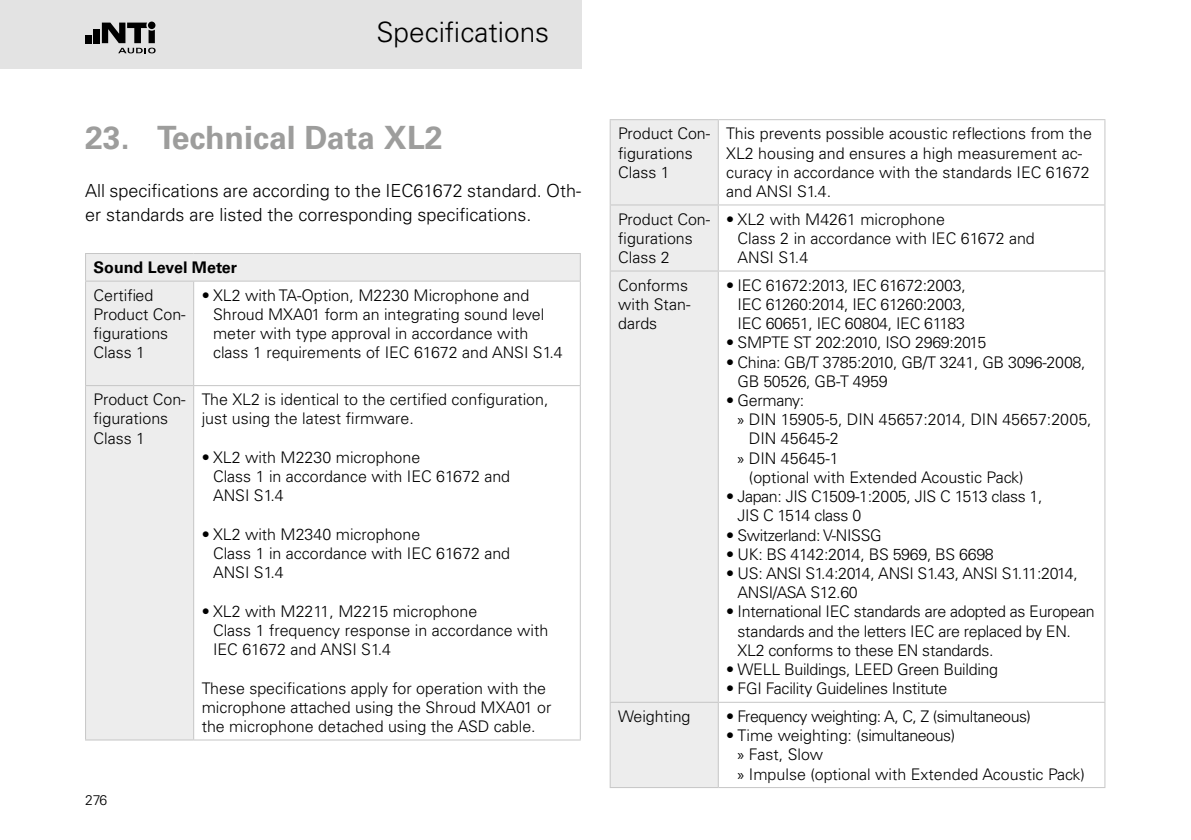
<style>
.page{position:relative;width:1191px;height:840px;background:#fff}
.page>*{position:absolute;margin:0;border:0;box-sizing:border-box;transform-origin:0 0}
.M05_Heading_1{font:700 32px "Univers LT Std";color:#9d9d9c}
.t1{font:300 28px "Univers LT Std";color:#000}
.M10_Text{font:300 18px/24px "Univers LT Std";color:#000}
.M63_Specifications_n{font:300 16px/19.2px "Univers LT Std";color:#000}
.M63_Specifications_n-2{font:300 16px/19.2px "Univers LT Std";letter-spacing:-.02em;color:#000}
.M61_Specifications_T{font:300 16px/19.2px "Univers LT Std";color:#000}
.M63_Specifications_n-3{font:300 16px "Univers LT Std";letter-spacing:-.03em;color:#000}
.M60_Specifications_H{font:700 16px "Univers LT Std";color:#000}
.t2{font:300 14px "Univers LT Std";color:#000}
.s1{font-family:"Myriad Pro";font-weight:400}
</style>
<div class="page">
<div style="left:0;top:0;width:581px;height:68px;background:#e3e3e3"></div>
<div style="left:93px;top:29px;width:7px;height:14px;background:#000"></div>
<div style="left:85px;top:35px;width:6px;height:8px;background:#000"></div>
<svg style="left:102px;top:23px;width:53px;height:30px"></svg>
<div style="left:148px;top:22px;width:7px;height:7px;background:#000;border-radius:50%"></div>
<svg style="left:86px;top:254px;width:494px;height:485px"></svg>
<hr style="left:85px;top:253px;width:109px;height:1px;background:#c6c6c6">
<svg style="left:85px;top:254px;width:1px;height:26px"></svg>
<hr style="left:194px;top:253px;width:387px;height:1px;background:#c6c6c6">
<svg style="left:580px;top:254px;width:1px;height:26px"></svg>
<hr style="left:85px;top:280px;width:109px;height:1px;background:#c6c6c6">
<hr style="left:85px;top:281px;width:1px;height:104px;background:#c6c6c6">
<hr style="left:194px;top:280px;width:387px;height:1px;background:#c6c6c6">
<hr style="left:193px;top:281px;width:1px;height:104px;background:#c6c6c6">
<hr style="left:580px;top:281px;width:1px;height:104px;background:#c6c6c6">
<hr style="left:85px;top:385px;width:109px;height:1px;background:#c6c6c6">
<hr style="left:85px;top:386px;width:1px;height:353px;background:#c6c6c6">
<hr style="left:194px;top:385px;width:387px;height:1px;background:#c6c6c6">
<hr style="left:193px;top:386px;width:1px;height:353px;background:#c6c6c6">
<hr style="left:580px;top:386px;width:1px;height:353px;background:#c6c6c6">
<hr style="left:85px;top:739px;width:109px;height:1px;background:#c6c6c6">
<hr style="left:194px;top:739px;width:387px;height:1px;background:#c6c6c6">
<div style="left:610px;top:120px;width:108px;height:666px;background:#ededed"></div>
<hr style="left:609px;top:119px;width:109px;height:1px;background:#c6c6c6">
<hr style="left:609px;top:120px;width:1px;height:84px;background:#c6c6c6">
<hr style="left:718px;top:119px;width:387px;height:1px;background:#c6c6c6">
<hr style="left:718px;top:120px;width:1px;height:84px;background:#c6c6c6">
<hr style="left:1104px;top:120px;width:1px;height:84px;background:#c6c6c6">
<hr style="left:609px;top:204px;width:109px;height:1px;background:#c6c6c6">
<hr style="left:609px;top:205px;width:1px;height:65px;background:#c6c6c6">
<hr style="left:718px;top:204px;width:387px;height:1px;background:#c6c6c6">
<hr style="left:718px;top:205px;width:1px;height:65px;background:#c6c6c6">
<hr style="left:1104px;top:205px;width:1px;height:65px;background:#c6c6c6">
<hr style="left:609px;top:270px;width:109px;height:1px;background:#c6c6c6">
<hr style="left:609px;top:271px;width:1px;height:430px;background:#c6c6c6">
<hr style="left:718px;top:270px;width:387px;height:1px;background:#c6c6c6">
<hr style="left:718px;top:271px;width:1px;height:430px;background:#c6c6c6">
<hr style="left:1104px;top:271px;width:1px;height:430px;background:#c6c6c6">
<hr style="left:609px;top:701px;width:109px;height:1px;background:#c6c6c6">
<hr style="left:609px;top:702px;width:1px;height:84px;background:#c6c6c6">
<hr style="left:718px;top:701px;width:387px;height:1px;background:#c6c6c6">
<hr style="left:718px;top:702px;width:1px;height:84px;background:#c6c6c6">
<hr style="left:1104px;top:702px;width:1px;height:84px;background:#c6c6c6">
<hr style="left:609px;top:786px;width:109px;height:1px;background:#c6c6c6">
<hr style="left:718px;top:786px;width:387px;height:1px;background:#c6c6c6">
<h2 class="t1" style="left:376px;top:15px;width:174px">Specifications</h2>
<p class="M05_Heading_1" style="left:85px;top:119px;width:359px">23. Technical Data XL2</p>
<p class="M10_Text" style="left:85px;top:178px;width:498px">All specifications are according to the IEC61672 standard. Oth&shy;er standards are listed the corresponding specifications.</p>
<p class="M60_Specifications_H" style="left:94px;top:258px;width:145px">Sound Level Meter</p>
<p class="M61_Specifications_T" style="left:94px;top:285px;width:94px">Certified<br>Product Con&shy;figurations</p>
<p class="M61_Specifications_T" style="left:94px;top:343px;width:53px">Class 1</p>
<p class="M63_Specifications_n" style="left:213px;top:285px;width:351px;text-indent:-11px">• XL2 with TA-Option, M2230 Microphone and Shroud MXA01 form an integrating sound level meter with type approval in accordance with class 1 requirements of IEC 61672 and ANSI S1.4</p>
<p class="M61_Specifications_T" style="left:94px;top:390px;width:94px">Product Con&shy;figurations</p>
<p class="M61_Specifications_T" style="left:94px;top:428px;width:53px">Class 1</p>
<p class="M63_Specifications_n" style="left:202px;top:390px;width:348px">The XL2 is identical to the certified configuration, just using the latest firmware.</p>
<p class="M63_Specifications_n" style="left:213px;top:447px;width:299px;text-indent:-11px">• XL2 with M2230 microphone<br>Class 1 in accordance with IEC 61672 and<br>ANSI S1.4</p>
<p class="M63_Specifications_n" style="left:213px;top:524px;width:299px;text-indent:-11px">• XL2 with M2340 microphone<br>Class 1 in accordance with IEC 61672 and<br>ANSI S1.4</p>
<p class="M63_Specifications_n" style="left:213px;top:601px;width:337px;text-indent:-11px">• XL2 with M2211, M2215 microphone<br>Class 1 frequency response in accordance with<br>IEC 61672 and ANSI S1.4</p>
<p class="M63_Specifications_n" style="left:202px;top:678px;width:351px">These specifications apply for operation with the microphone attached using the Shroud MXA01 or the microphone detached using the ASD cable.</p>
<p class="t2" style="left:85px;top:791px;width:24px">276</p>
<p class="M61_Specifications_T" style="left:618px;top:124px;width:94px">Product Con&shy;figurations</p>
<p class="M61_Specifications_T" style="left:618px;top:162px;width:53px">Class 1</p>
<p class="M61_Specifications_T" style="left:618px;top:209px;width:94px">Product Con&shy;figurations</p>
<p class="M61_Specifications_T" style="left:618px;top:247px;width:53px">Class 2</p>
<p class="M63_Specifications_n" style="left:726px;top:124px;width:367px">This prevents possible acoustic reflections from the XL2 housing and ensures a high measurement ac&shy;curacy in accordance with the standards IEC 61672 and ANSI S1.4.</p>
<p class="M63_Specifications_n" style="left:737px;top:209px;width:299px;text-indent:-11px">• XL2 with M4261 microphone<br>Class 2 in accordance with IEC 61672 and<br>ANSI S1.4</p>
<p class="M61_Specifications_T" style="left:618px;top:275px;width:74px">Conforms with Stan&shy;dards</p>
<p class="M63_Specifications_n" style="left:737px;top:275px;width:230px;text-align:justify;text-indent:-11px">• IEC 61672:2013, IEC 61672:2003, IEC 61260:2014, IEC 61260:2003, IEC 60651, IEC 60804, IEC 61183</p>
<p class="M63_Specifications_n-2" style="left:726px;top:333px;width:261px">• SMPTE ST 202:2010, ISO 2969:2015</p>
<p class="M63_Specifications_n-2" style="left:737px;top:352px;width:349px;text-indent:-11px">• China: GB/T 3785:2010, GB/T 3241, GB 3096-2008,<br>GB 50526, GB-T 4959</p>
<p class="M63_Specifications_n-2" style="left:726px;top:390px;width:80px">• Germany:</p>
<p class="M63_Specifications_n" style="left:749px;top:409px;width:344px;text-indent:-11px"><span class="s1">»</span> DIN 15905-5, DIN 45657:2014, DIN 45657:2005,<br>DIN 45645-2</p>
<p class="M63_Specifications_n" style="left:749px;top:448px;width:276px;text-indent:-11px"><span class="s1">»</span> DIN 45645-1<br>(optional with Extended Acoustic Pack)</p>
<p class="M63_Specifications_n-2" style="left:737px;top:486px;width:306px;text-indent:-11px">• Japan: JIS C1509-1:2005, JIS C 1513 class 1,<br>JIS C 1514 class 0</p>
<p class="M63_Specifications_n-2" style="left:726px;top:525px;width:157px">• Switzerland: V-NISSG</p>
<p class="M63_Specifications_n-2" style="left:726px;top:544px;width:269px">• UK: BS 4142:2014, BS 5969, BS 6698</p>
<p class="M63_Specifications_n-2" style="left:737px;top:563px;width:342px;text-indent:-11px">• US: ANSI S1.4:2014, ANSI S1.43, ANSI S1.11:2014,<br>ANSI/ASA S12.60</p>
<p class="M63_Specifications_n-2" style="left:737px;top:601px;width:358px;text-indent:-11px">• International IEC standards are adopted as European standards and the letters IEC are replaced by EN.<br>XL2 conforms to these EN standards.</p>
<p class="M63_Specifications_n-2" style="left:726px;top:659px;width:273px">• WELL Buildings, LEED Green Building</p>
<p class="M63_Specifications_n-2" style="left:726px;top:678px;width:223px">• FGI Facility Guidelines Institute</p>
<p class="M61_Specifications_T" style="left:618px;top:706px;width:74px">Weighting</p>
<p class="M63_Specifications_n-3" style="left:726px;top:706px;width:306px">• Frequency weighting: A, C, Z (simultaneous)</p>
<p class="M63_Specifications_n" style="left:726px;top:725px;width:230px">• Time weighting: (simultaneous)</p>
<p class="M63_Specifications_n" style="left:737px;top:744px;width:87px"><span class="s1">»</span> Fast, Slow</p>
<p class="M63_Specifications_n" style="left:737px;top:763px;width:349px"><span class="s1">»</span> Impulse (optional with Extended Acoustic Pack)</p>
</div>
